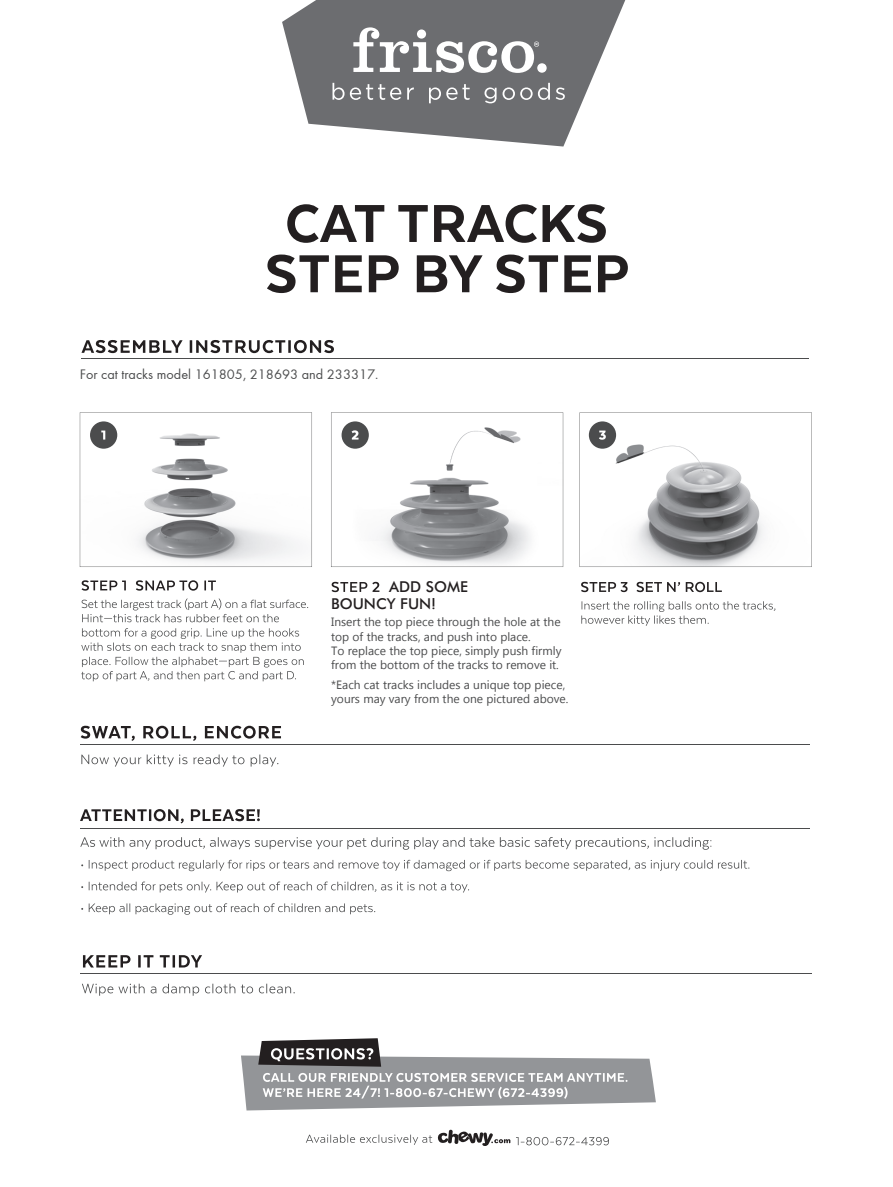
<style>
.page{position:relative;width:893px;height:1187px;background:#fff}
.page>*{position:absolute;margin:0;border:0;box-sizing:border-box;transform-origin:0 0}
.t1{font:500 15px "Futura BT";color:#231f20}
.t2{font:14.25px "Futura T Book";color:#4b4c4d}
.t3{font:12px/14.4px "Gadugi";color:#4b4c4d}
</style>
<div class="page">
<svg style="left:282px;top:0;width:343px;height:146px;fill:#6c6d70"></svg>
<svg style="left:332px;top:83px;width:69px;height:17px"></svg>
<svg style="left:407px;top:87px;width:7px;height:13px"></svg>
<svg style="left:429px;top:84px;width:41px;height:19px"></svg>
<svg style="left:484px;top:87px;width:13px;height:16px"></svg>
<svg style="left:503px;top:83px;width:47px;height:17px"></svg>
<svg style="left:556px;top:87px;width:9px;height:13px"></svg>
<div style="left:537px;top:63px;width:10px;height:10px;background:#fff;border-radius:50%"></div>
<svg style="left:353px;top:27px;width:186px;height:46px"></svg>
<svg style="left:267px;top:254px;width:361px;height:39px"></svg>
<svg style="left:287px;top:204px;width:319px;height:39px"></svg>
<svg style="left:82px;top:983px;width:213px;height:12px"></svg>
<svg style="left:83px;top:955px;width:119px;height:12px"></svg>
<svg style="left:89px;top:903px;width:286px;height:11px"></svg>
<svg style="left:89px;top:881px;width:380px;height:11px"></svg>
<svg style="left:89px;top:859px;width:660px;height:12px"></svg>
<svg style="left:80px;top:837px;width:631px;height:12px"></svg>
<svg style="left:80px;top:809px;width:180px;height:14px"></svg>
<svg style="left:81px;top:340px;width:253px;height:13px"></svg>
<hr style="left:80px;top:744px;width:729px;height:1px;background:#4b4c4d">
<hr style="left:80px;top:972px;width:731px;height:1px;background:#4b4c4d">
<hr style="left:80px;top:827px;width:729px;height:1px;background:#4b4c4d">
<hr style="left:82px;top:358px;width:727px;height:1px;background:#4b4c4d">
<svg style="left:81px;top:754px;width:197px;height:12px"></svg>
<svg style="left:81px;top:725px;width:200px;height:15px"></svg>
<svg style="left:516px;top:1137px;width:93px;height:8px"></svg>
<svg style="left:306px;top:1129px;width:204px;height:16px"></svg>
<svg style="left:241px;top:1038px;width:415px;height:72px"></svg>
<svg style="left:581px;top:601px;width:194px;height:24px"></svg>
<svg style="left:581px;top:581px;width:141px;height:11px"></svg>
<svg style="left:580px;top:412px;width:232px;height:155px"></svg>
<svg style="left:332px;top:581px;width:47px;height:11px"></svg>
<svg style="left:331px;top:412px;width:232px;height:155px"></svg>
<svg style="left:81px;top:628px;width:223px;height:53px"></svg>
<svg style="left:82px;top:598px;width:226px;height:24px"></svg>
<svg style="left:82px;top:580px;width:134px;height:10px"></svg>
<svg style="left:80px;top:412px;width:232px;height:155px"></svg>
<p class="t2" style="left:80px;top:366px;width:300px">For cat tracks model 161805, 218693 and 233317.</p>
<p class="t1" style="left:389px;top:577px;width:80px">ADD SOME</p>
<p class="t1" style="left:331px;top:594px;width:107px">BOUNCY FUN!</p>
<p class="t3" style="left:331px;top:614px;width:232px">Insert the top piece through the hole at the top of the tracks, and push into place.<br>To replace the top piece, simply push firmly from the bottom of the tracks to remove it.</p>
<p class="t3" style="left:331px;top:677px;width:239px">*Each cat tracks includes a unique top piece, yours may vary from the one pictured above.</p>
</div>
